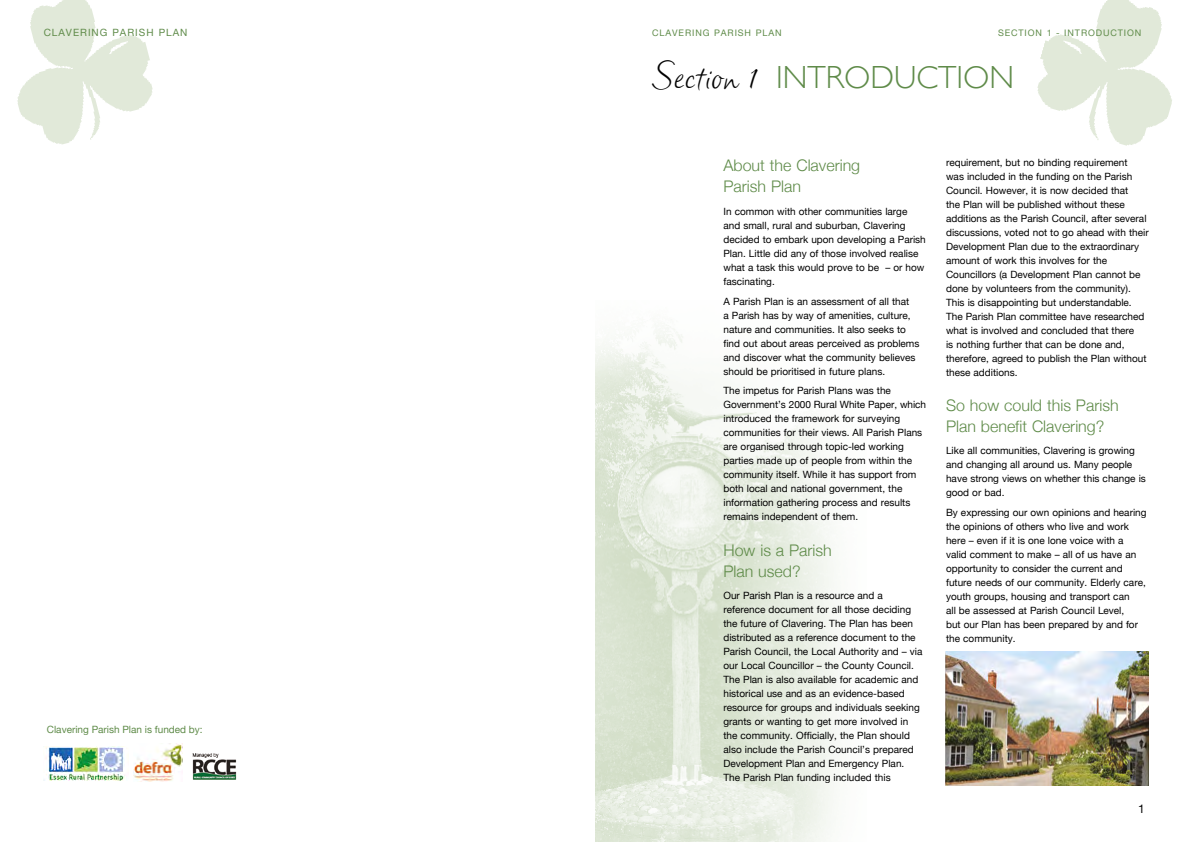
<style>
.page{position:relative;width:1191px;height:842px;background:#fff}
.page>*{position:absolute;margin:0;border:0;box-sizing:border-box;transform-origin:0 0}
.t1{font:300 32px "Gill Sans";color:#5f8b49}
.t2{font:300 16px/21px "Helvetica Neue";color:#5f8b49}
.t3{font:12px "Helvetica Neue";color:#000}
.t4{font:10px/14px "Helvetica Neue";color:#000}
.t5{font:10px "Helvetica Neue";color:#5f8b49}
.t6{font:10px "Helvetica Neue";letter-spacing:.1em;color:#5f8b49}
.t7{font:9px "Helvetica Neue";letter-spacing:.1em;color:#5f8b49}
.s1{font-family:"Clarissa";font-weight:400;font-size:38px;color:#000}
</style>
<div class="page">
<img style="left:1037px;top:1px;width:135px;height:145px">
<img style="left:17px;top:1px;width:136px;height:144px">
<img style="left:595px;top:325px;width:243px;height:517px">
<img style="left:945px;top:652px;width:203px;height:133px">
<img style="left:44px;top:747px;width:81px;height:34px">
<img style="left:134px;top:743px;width:48px;height:39px">
<img style="left:192px;top:753px;width:44px;height:27px">
<p class="t6" style="left:44px;top:26px;width:145px">CLAVERING PARISH PLAN</p>
<p class="t7" style="left:652px;top:27px;width:131px">CLAVERING PARISH PLAN</p>
<p class="t7" style="left:998px;top:27px;width:145px">SECTION 1 - INTRODUCTION</p>
<p class="t5" style="left:47px;top:723px;width:157px">Clavering Parish Plan is funded by:</p>
<h1 class="t1" style="left:652px;top:59px;width:363px"><span class="s1">Section 1</span> INTRODUCTION</h1>
<h2 class="t2" style="left:723px;top:155px;width:138px">About the Clavering<br>Parish Plan</h2>
<p class="t4" style="left:723px;top:204px;width:204px">In common with other communities large and small, rural and suburban, Clavering decided to embark upon developing a Parish Plan. Little did any of those involved realise what a task this would prove to be – or how fascinating.</p>
<p class="t4" style="left:723px;top:294px;width:197px">A Parish Plan is an assessment of all that<br>a Parish has by way of amenities, culture, nature and communities. It also seeks to find out about areas perceived as problems and discover what the community believes should be prioritised in future plans.</p>
<p class="t4" style="left:723px;top:384px;width:204px">The impetus for Parish Plans was the Government’s 2000 Rural White Paper, which introduced the framework for surveying communities for their views. All Parish Plans are organised through topic-led working parties made up of people from within the community itself. While it has support from both local and national government, the information gathering process and results remains independent of them.</p>
<h2 class="t2" style="left:723px;top:539px;width:110px">How is a Parish<br>Plan used?</h2>
<p class="t4" style="left:723px;top:588px;width:201px">Our Parish Plan is a resource and a reference document for all those deciding the future of Clavering. The Plan has been distributed as a reference document to the Parish Council, the Local Authority and – via our Local Councillor – the County Council.<br>The Plan is also available for academic and historical use and as an evidence-based resource for groups and individuals seeking grants or wanting to get more involved in the community. Officially, the Plan should also include the Parish Council’s prepared Development Plan and Emergency Plan.<br>The Parish Plan funding included this</p>
<p class="t4" style="left:946px;top:155px;width:204px">requirement, but no binding requirement<br>was included in the funding on the Parish Council. However, it is now decided that<br>the Plan will be published without these additions as the Parish Council, after several discussions, voted not to go ahead with their Development Plan due to the extraordinary amount of work this involves for the Councillors (a Development Plan cannot be done by volunteers from the community).<br>This is disappointing but understandable.<br>The Parish Plan committee have researched what is involved and concluded that there<br>is nothing further that can be done and, therefore, agreed to publish the Plan without these additions.</p>
<h2 class="t2" style="left:946px;top:394px;width:174px">So how could this Parish<br>Plan benefit Clavering?</h2>
<p class="t4" style="left:946px;top:444px;width:201px">Like all communities, Clavering is growing and changing all around us. Many people have strong views on whether this change is good or bad.</p>
<p class="t4" style="left:946px;top:505px;width:202px">By expressing our own opinions and hearing the opinions of others who live and work here – even if it is one lone voice with a valid comment to make – all of us have an opportunity to consider the current and future needs of our community. Elderly care, youth groups, housing and transport can<br>all be assessed at Parish Council Level,<br>but our Plan has been prepared by and for the community.</p>
<p class="t3" style="left:1138px;top:801px;width:8px">1</p>
</div>
